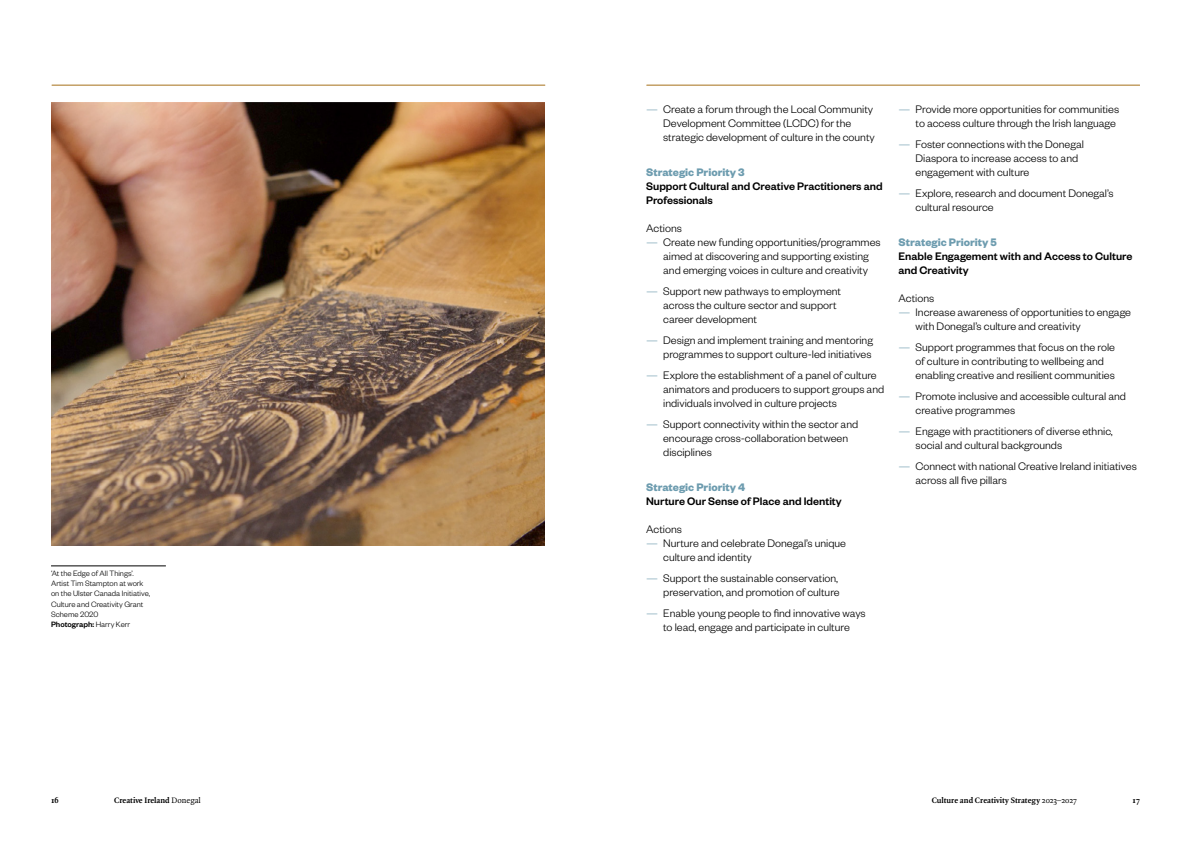
<style>
.page{position:relative;width:1191px;height:842px;background:#fff}
.page>*{position:absolute;margin:0;border:0;box-sizing:border-box;transform-origin:0 0}
.Body_Copy_No_Indent{font:300 12px/14px "Founders Grotesk";color:#000}
.Subheading_Level_2{font:500 12px/14px "Founders Grotesk";color:#000}
.Subheading_Level_1{font:700 12px "Founders Grotesk";color:#6d9caf}
.t1{font:300 8.5px/10.2px "Founders Grotesk";color:#000}
.t2{font:700 8.5px "Quadraat OT";color:#000}
.s1{font-weight:500}
.s2{color:#6d9caf}
.s3{font-weight:400}
</style>
<div class="page">
<hr style="left:646px;top:85px;width:494px;height:1px;background:#c09a5d">
<hr style="left:52px;top:85px;width:493px;height:1px;background:#c09a5d">
<img style="left:51px;top:102px;width:493px;height:444px">
<hr style="left:51px;top:566px;width:115px;height:1px;background:#000">
<p class="t1" style="left:51px;top:568px;width:101px">‘At the Edge of All Things’.<br>Artist Tim Stampton at work on the Ulster Canada Initiative,<br>Culture and Creativity Grant<br>Scheme 2020<br><span class="s1">Photograph:</span> Harry Kerr</p>
<p class="Body_Copy_No_Indent" style="left:663px;top:102px;width:213px;text-indent:-17px"><span class="s2">—</span> Create a forum through the Local Community<br>Development Committee (LCDC) for the strategic development of culture in the county</p>
<p class="Subheading_Level_1" style="left:646px;top:165px;width:100px">Strategic Priority 3</p>
<p class="Subheading_Level_2" style="left:646px;top:179px;width:238px">Support Cultural and Creative Practitioners and<br>Professionals</p>
<p class="Body_Copy_No_Indent" style="left:646px;top:221px;width:37px">Actions</p>
<p class="Body_Copy_No_Indent" style="left:646px;top:235px;width:236px;text-align:center"><span class="s2">—</span> Create new funding opportunities/programmes aimed at discovering and supporting existing<br>and emerging voices in culture and creativity</p>
<p class="Body_Copy_No_Indent" style="left:663px;top:284px;width:179px;text-indent:-17px"><span class="s2">—</span> Support new pathways to employment across the culture sector and support career development</p>
<p class="Body_Copy_No_Indent" style="left:646px;top:333px;width:228px;text-align:right"><span class="s2">—</span> Design and implement training and mentoring programmes to support culture-led initiatives</p>
<p class="Body_Copy_No_Indent" style="left:663px;top:368px;width:223px;text-indent:-17px"><span class="s2">—</span> Explore the establishment of a panel of culture animators and producers to support groups and individuals involved in culture projects</p>
<p class="Body_Copy_No_Indent" style="left:663px;top:417px;width:197px;text-indent:-17px"><span class="s2">—</span> Support connectivity within the sector and encourage cross-collaboration between disciplines</p>
<p class="Subheading_Level_1" style="left:646px;top:480px;width:101px">Strategic Priority 4</p>
<p class="Subheading_Level_2" style="left:646px;top:494px;width:197px">Nurture Our Sense of Place and Identity</p>
<p class="Body_Copy_No_Indent" style="left:646px;top:522px;width:37px">Actions</p>
<p class="Body_Copy_No_Indent" style="left:663px;top:536px;width:184px;text-indent:-17px"><span class="s2">—</span> Nurture and celebrate Donegal’s unique culture and identity</p>
<p class="Body_Copy_No_Indent" style="left:646px;top:571px;width:195px;text-align:right"><span class="s2">—</span> Support the sustainable conservation, preservation, and promotion of culture</p>
<p class="Body_Copy_No_Indent" style="left:646px;top:606px;width:221px;text-align:center"><span class="s2">—</span> Enable young people to find innovative ways to lead, engage and participate in culture</p>
<p class="Body_Copy_No_Indent" style="left:898px;top:102px;width:222px;text-align:right"><span class="s2">—</span> Provide more opportunities for communities to access culture through the Irish language</p>
<p class="Body_Copy_No_Indent" style="left:915px;top:137px;width:170px;text-indent:-17px"><span class="s2">—</span> Foster connections with the Donegal<br>Diaspora to increase access to and engagement with culture</p>
<p class="Body_Copy_No_Indent" style="left:915px;top:186px;width:199px;text-indent:-17px"><span class="s2">—</span> Explore, research and document Donegal’s cultural resource</p>
<p class="Subheading_Level_1" style="left:898px;top:235px;width:100px">Strategic Priority 5</p>
<p class="Subheading_Level_2" style="left:898px;top:249px;width:235px">Enable Engagement with and Access to Culture and Creativity</p>
<p class="Body_Copy_No_Indent" style="left:898px;top:291px;width:37px">Actions</p>
<p class="Body_Copy_No_Indent" style="left:915px;top:305px;width:217px;text-indent:-17px"><span class="s2">—</span> Increase awareness of opportunities to engage with Donegal’s culture and creativity</p>
<p class="Body_Copy_No_Indent" style="left:915px;top:340px;width:201px;text-indent:-17px"><span class="s2">—</span> Support programmes that focus on the role of culture in contributing to wellbeing and enabling creative and resilient communities</p>
<p class="Body_Copy_No_Indent" style="left:915px;top:389px;width:212px;text-indent:-17px"><span class="s2">—</span> Promote inclusive and accessible cultural and creative programmes</p>
<p class="Body_Copy_No_Indent" style="left:915px;top:424px;width:199px;text-indent:-17px"><span class="s2">—</span> Engage with practitioners of diverse ethnic, social and cultural backgrounds</p>
<p class="Body_Copy_No_Indent" style="left:915px;top:459px;width:223px;text-indent:-17px"><span class="s2">—</span> Connect with national Creative Ireland initiatives across all five pillars</p>
<p class="t2" style="left:51px;top:794px;width:9px">16</p>
<p class="t2" style="left:114px;top:794px;width:88px">Creative Ireland <span class="s3">Donegal</span></p>
<p class="t2" style="left:931px;top:794px;width:146px">Culture and Creativity Strategy <span class="s3">2023–2027</span></p>
<p class="t2" style="left:1132px;top:794px;width:9px">17</p>
</div>
